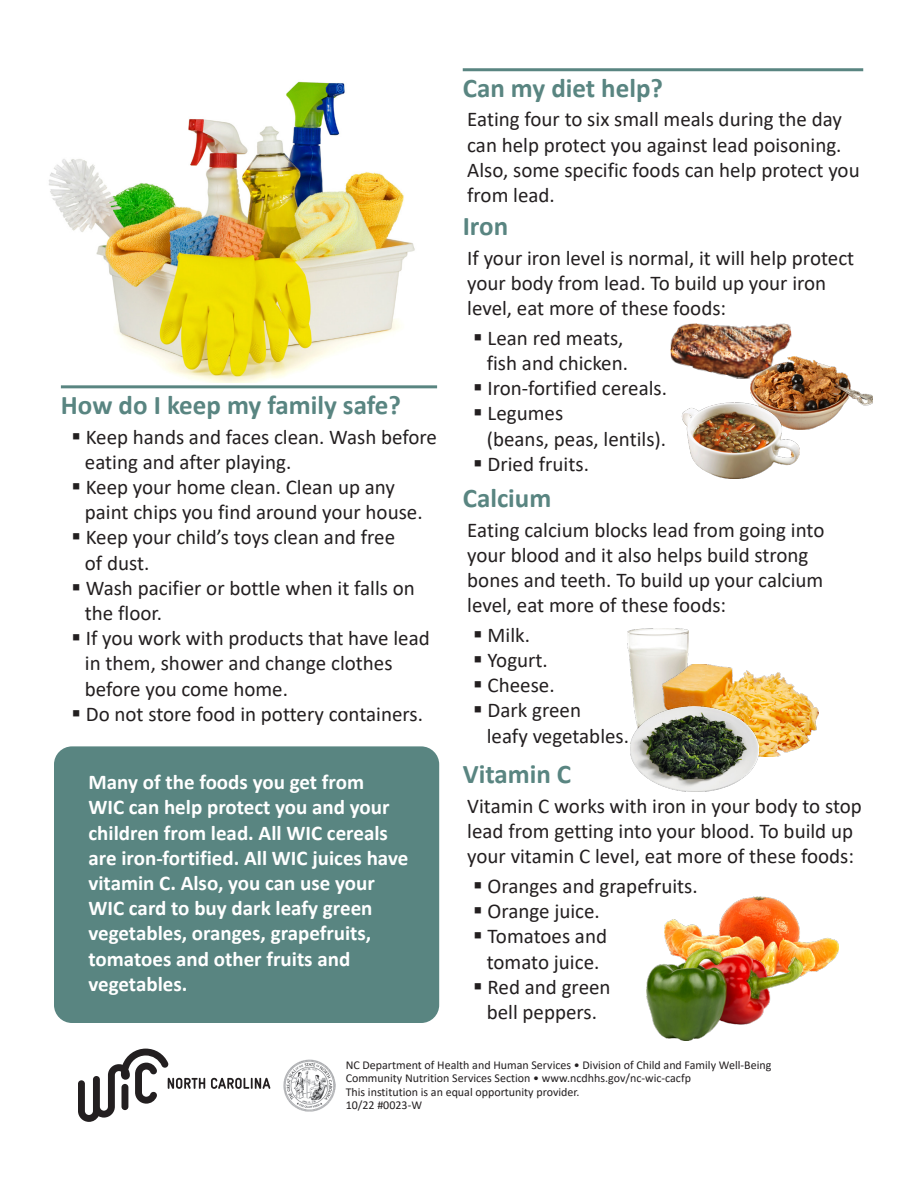
<style>
.page{position:relative;width:918px;height:1188px;background:#fff}
.page>*{position:absolute;margin:0;border:0;box-sizing:border-box;transform-origin:0 0}
.Subhead{font:700 27px "Calibri";color:#598581}
.subhead_2{font:700 27px "Calibri";color:#598581}
.t1{font:21px/25.2px "Calibri";color:#231f20}
.t2{font:700 21px/25.2px "Calibri";color:#fff}
.t3{font:12px "Calibri";color:#231f20}
</style>
<div class="page">
<hr style="left:61px;top:385px;width:376px;height:3px;background:#598581">
<hr style="left:463px;top:68px;width:400px;height:3px;background:#598581">
<img style="left:628px;top:629px;width:60px;height:77px">
<img style="left:662px;top:664px;width:156px;height:93px">
<img style="left:630px;top:706px;width:129px;height:86px">
<img style="left:664px;top:896px;width:174px;height:80px">
<img style="left:646px;top:948px;width:156px;height:92px">
<img style="left:670px;top:323px;width:122px;height:56px">
<img style="left:750px;top:356px;width:123px;height:73px">
<img style="left:681px;top:397px;width:119px;height:81px">
<div style="left:54px;top:746px;width:385px;height:277px;background:#598581;border-radius:18px"></div>
<img style="left:49px;top:81px;width:366px;height:301px">
<img style="left:283px;top:1059px;width:52px;height:52px">
<svg style="left:78px;top:1049px;width:127px;height:73px"></svg>
<svg style="left:211px;top:1078px;width:59px;height:11px"></svg>
<p class="Subhead" style="left:61px;top:386px;width:342px">How do I keep my family safe?</p>
<p class="t1" style="left:85px;top:423px;width:354px">Keep hands and faces clean. Wash before eating and after playing.</p>
<p class="t1" style="left:85px;top:474px;width:339px">Keep your home clean. Clean up any paint chips you find around your house.</p>
<p class="t1" style="left:85px;top:524px;width:312px">Keep your child’s toys clean and free of dust.</p>
<p class="t1" style="left:85px;top:575px;width:332px">Wash pacifier or bottle when it falls on the floor.</p>
<p class="t1" style="left:85px;top:625px;width:346px">If you work with products that have lead in them, shower and change clothes before you come home.</p>
<p class="t1" style="left:86px;top:701px;width:339px">Do not store food in pottery containers.</p>
<p class="t2" style="left:88px;top:769px;width:321px">Many of the foods you get from<br>WIC can help protect you and your children from lead. All WIC cereals are iron-fortified. All WIC juices have vitamin C. Also, you can use your<br>WIC card to buy dark leafy green vegetables, oranges, grapefruits, tomatoes and other fruits and vegetables.</p>
<p class="Subhead" style="left:463px;top:69px;width:202px">Can my diet help?</p>
<p class="t1" style="left:467px;top:106px;width:394px">Eating four to six small meals during the day can help protect you against lead poisoning.<br>Also, some specific foods can help protect you from lead.</p>
<p class="subhead_2" style="left:463px;top:207px;width:47px">Iron</p>
<p class="t1" style="left:467px;top:245px;width:389px">If your iron level is normal, it will help protect your body from lead. To build up your iron level, eat more of these foods:</p>
<p class="t1" style="left:487px;top:325px;width:143px">Lean red meats, fish and chicken.</p>
<p class="t1" style="left:488px;top:375px;width:181px">Iron-fortified cereals.</p>
<p class="t1" style="left:487px;top:400px;width:181px">Legumes<br>(beans, peas, lentils).</p>
<p class="t1" style="left:488px;top:451px;width:103px">Dried fruits.</p>
<p class="subhead_2" style="left:463px;top:479px;width:90px">Calcium</p>
<p class="t1" style="left:467px;top:516px;width:359px">Eating calcium blocks lead from going into your blood and it also helps build strong bones and teeth. To build up your calcium level, eat more of these foods:</p>
<p class="t1" style="left:488px;top:622px;width:44px">Milk.</p>
<p class="t1" style="left:488px;top:647px;width:62px">Yogurt.</p>
<p class="t1" style="left:488px;top:672px;width:69px">Cheese.</p>
<p class="t1" style="left:487px;top:697px;width:144px">Dark green<br>leafy vegetables.</p>
<p class="subhead_2" style="left:463px;top:755px;width:110px">Vitamin C</p>
<p class="t1" style="left:467px;top:793px;width:396px">Vitamin C works with iron in your body to stop lead from getting into your blood. To build up your vitamin C level, eat more of these foods:</p>
<p class="t1" style="left:488px;top:873px;width:212px">Oranges and grapefruits.</p>
<p class="t1" style="left:488px;top:898px;width:114px">Orange juice.</p>
<p class="t1" style="left:487px;top:923px;width:122px">Tomatoes and tomato juice.</p>
<p class="t1" style="left:487px;top:974px;width:125px">Red and green bell peppers.</p>
<p class="t3" style="left:346px;top:1056px;width:427px">NC Department of Health and Human Services • Division of Child and Family Well-Being</p>
<p class="t3" style="left:346px;top:1070px;width:347px">Community Nutrition Services Section • www.ncdhhs.gov/nc-wic-cacfp</p>
<p class="t3" style="left:346px;top:1083px;width:235px">This institution is an equal opportunity provider.</p>
<p class="t3" style="left:346px;top:1097px;width:78px">10/22 #0023-W</p>
</div>
